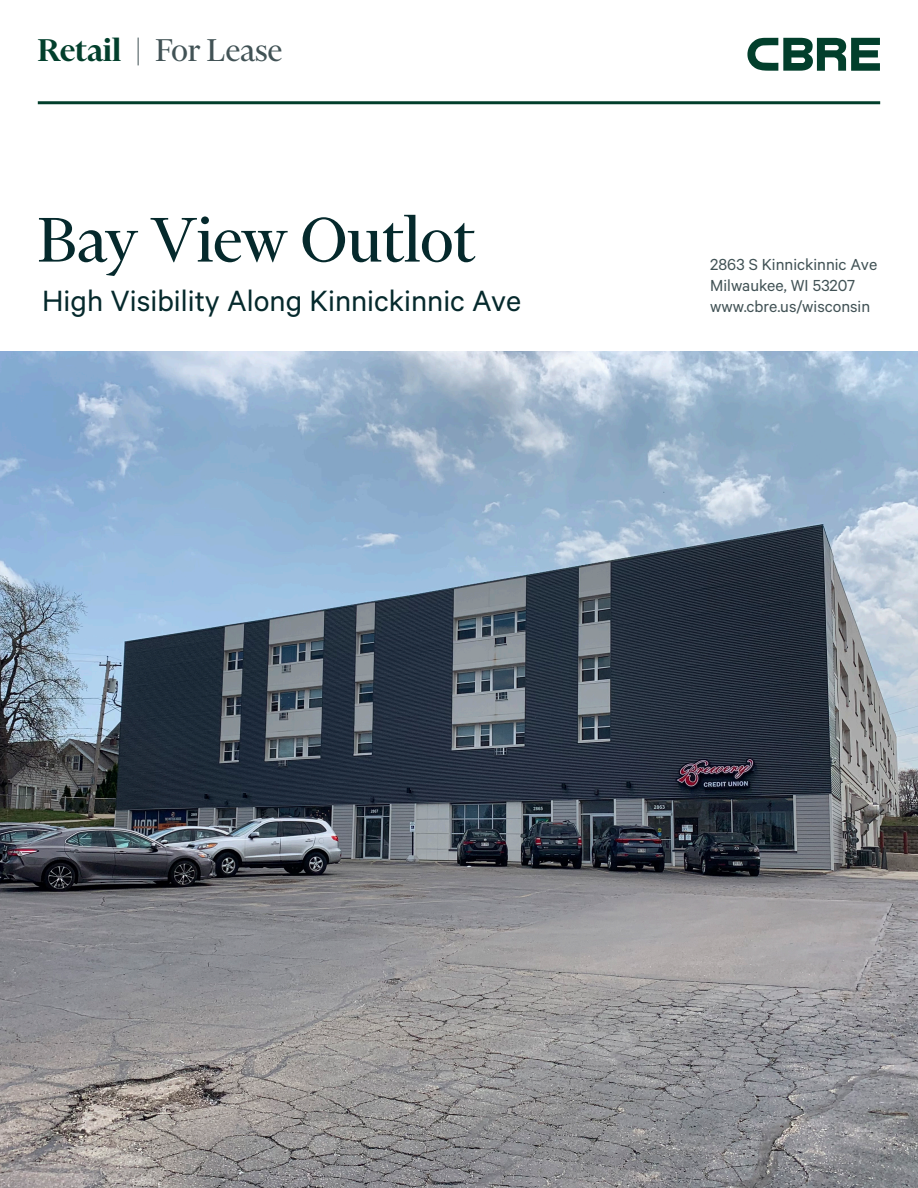
<style>
.page{position:relative;width:918px;height:1188px;background:#fff}
.page>*{position:absolute;margin:0;border:0;box-sizing:border-box;transform-origin:0 0}
.Heading_Large{font:72px "Financier Display";color:#05292c}
.t1{font:36px "Financier Display";color:#415255}
.Heading_Large-2{font:33px "Calibre";color:#05292c}
.t2{font:18px/21px "Calibre";color:#415255}
.s1{font-weight:600;color:#023f2c}
</style>
<div class="page">
<svg style="left:747px;top:38px;width:133px;height:33px"></svg>
<hr style="left:38px;top:101px;width:842px;height:3px;background:#023f2c">
<img style="left:0;top:352px;width:918px;height:836px">
<p class="t1" style="left:38px;top:32px;width:246px"><span class="s1">Retail</span> | For Lease</p>
<p class="Heading_Large" style="left:38px;top:202px;width:439px">Bay View Outlot</p>
<p class="Heading_Large-2" style="left:42px;top:282px;width:480px">High Visibility Along Kinnickinnic Ave</p>
<p class="t2" style="left:710px;top:253px;width:168px">2863 S Kinnickinnic Ave<br>Milwaukee, WI 53207</p>
<p class="t2" style="left:710px;top:295px;width:161px">www.cbre.us/wisconsin</p>
</div>
